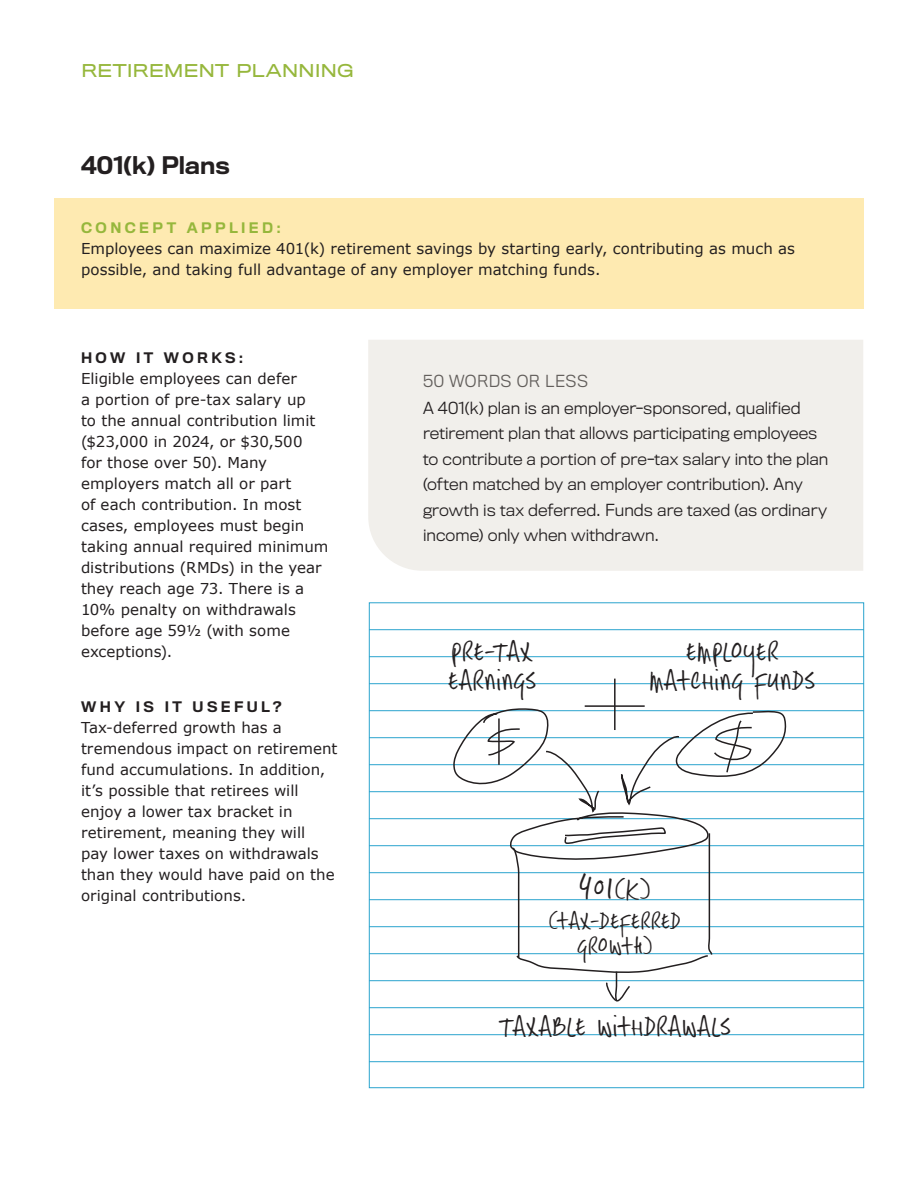
<style>
.page{position:relative;width:918px;height:1188px;background:#fff}
.page>*{position:absolute;margin:0;border:0;box-sizing:border-box;transform-origin:0 0}
.body{font:41.85px "Hasty Tasty";color:#231f20}
.body-2{font:36.3px/29.2px "Hasty Tasty";letter-spacing:.005em;color:#231f20}
.body-3{font:31.5px/25.5px "Hasty Tasty";color:#231f20;text-align:center}
.MainHead{font:500 22.5px "Titling Gothic Normal";letter-spacing:-.005em;color:#231f20}
.Category{font:16.5px "Titling Gothic Wide";letter-spacing:-.01em;color:#96b73c}
._50_Words_body{font:300 15.45px/25.5px "Titling Gothic Normal";color:#231f20}
._50_Words_head{font:300 15.45px "Titling Gothic Normal";letter-spacing:.025em;color:#625e5b}
.body-4{font:15px/21px "Verdana";color:#231f20}
.subheads{font:500 13.5px "Titling Gothic Normal";letter-spacing:.25em;color:#231f20}
.subheads-2{font:500 13.5px "Titling Gothic Normal";letter-spacing:.25em;color:#96b73c}
.s1{font-size:36.3px}
</style>
<div class="page">
<div style="left:368px;top:340px;width:495px;height:231px;background:#f1efeb"></div>
<div style="left:54px;top:198px;width:810px;height:111px;background:#feeab1"></div>
<div style="left:369px;top:602px;width:495px;height:486px;background:#fff;border:1px solid #2aa4ce"></div>
<hr style="left:369px;top:629px;width:495px;height:1px;background:#2aa4ce">
<hr style="left:369px;top:656px;width:495px;height:1px;background:#2aa4ce">
<hr style="left:369px;top:683px;width:495px;height:1px;background:#2aa4ce">
<hr style="left:369px;top:710px;width:495px;height:1px;background:#2aa4ce">
<hr style="left:369px;top:737px;width:495px;height:1px;background:#2aa4ce">
<hr style="left:369px;top:764px;width:495px;height:1px;background:#2aa4ce">
<hr style="left:369px;top:791px;width:495px;height:1px;background:#2aa4ce">
<hr style="left:369px;top:818px;width:495px;height:1px;background:#2aa4ce">
<hr style="left:369px;top:845px;width:495px;height:1px;background:#2aa4ce">
<hr style="left:369px;top:872px;width:495px;height:1px;background:#2aa4ce">
<hr style="left:369px;top:899px;width:495px;height:1px;background:#2aa4ce">
<hr style="left:369px;top:926px;width:495px;height:1px;background:#2aa4ce">
<hr style="left:369px;top:953px;width:495px;height:1px;background:#2aa4ce">
<hr style="left:369px;top:980px;width:495px;height:1px;background:#2aa4ce">
<hr style="left:369px;top:1007px;width:495px;height:1px;background:#2aa4ce">
<hr style="left:369px;top:1034px;width:495px;height:1px;background:#2aa4ce">
<hr style="left:369px;top:1061px;width:495px;height:1px;background:#2aa4ce">
<hr style="left:614px;top:679px;width:2px;height:51px;background:#231f20">
<hr style="left:585px;top:705px;width:60px;height:2px;background:#231f20">
<svg style="left:453px;top:707px;width:333px;height:295px"></svg>
<p class="Category" style="left:81px;top:60px;width:274px">RETIREMENT PLANNING</p>
<p class="MainHead" style="left:81px;top:152px;width:150px">401(k) Plans</p>
<p class="subheads-2" style="left:81px;top:219px;width:201px">CONCEPT APPLIED:</p>
<p class="body-4" style="left:81px;top:238px;width:716px">Employees can maximize 401(k) retirement savings by starting early, contributing as much as possible, and taking full advantage of any employer matching funds.</p>
<p class="subheads" style="left:81px;top:349px;width:164px">HOW IT WORKS:</p>
<p class="body-4" style="left:81px;top:368px;width:249px">Eligible employees can defer<br>a portion of pre-tax salary up<br>to the annual contribution limit ($23,000 in 2024, or $30,500<br>for those over 50). Many employers match all or part<br>of each contribution. In most cases, employees must begin taking annual required minimum distributions (RMDs) in the year they reach age 73. There is a<br>10% penalty on withdrawals before age 59½ (with some exceptions).</p>
<p class="subheads" style="left:81px;top:699px;width:202px">WHY IS IT USEFUL?</p>
<p class="body-4" style="left:81px;top:717px;width:258px">Tax-deferred growth has a tremendous impact on retirement fund accumulations. In addition, it’s possible that retirees will enjoy a lower tax bracket in retirement, meaning they will<br>pay lower taxes on withdrawals than they would have paid on the original contributions.</p>
<p class="_50_Words_head" style="left:423px;top:372px;width:167px">50 WORDS OR LESS</p>
<p class="_50_Words_body" style="left:423px;top:395px;width:407px">A 401(k) plan is an employer-sponsored, qualified retirement plan that allows participating employees to contribute a portion of pre-tax salary into the plan (often matched by an employer contribution). Any growth is tax deferred. Funds are taxed (as ordinary income) only when withdrawn.</p>
<p class="body-2" style="left:448px;top:642px;width:90px">Pre-Tax<br>Earnings</p>
<p class="body-2" style="left:649px;top:641px;width:168px;text-align:center">Employer matcHing funds</p>
<p class="body" style="left:579px;top:867px;width:73px">401<span class="s1">(k)</span></p>
<p class="body-3" style="left:549px;top:912px;width:134px">(tax-deferred growth)</p>
<p class="body-2" style="left:499px;top:1017px;width:234px">Taxable witHdrawals</p>
</div>
